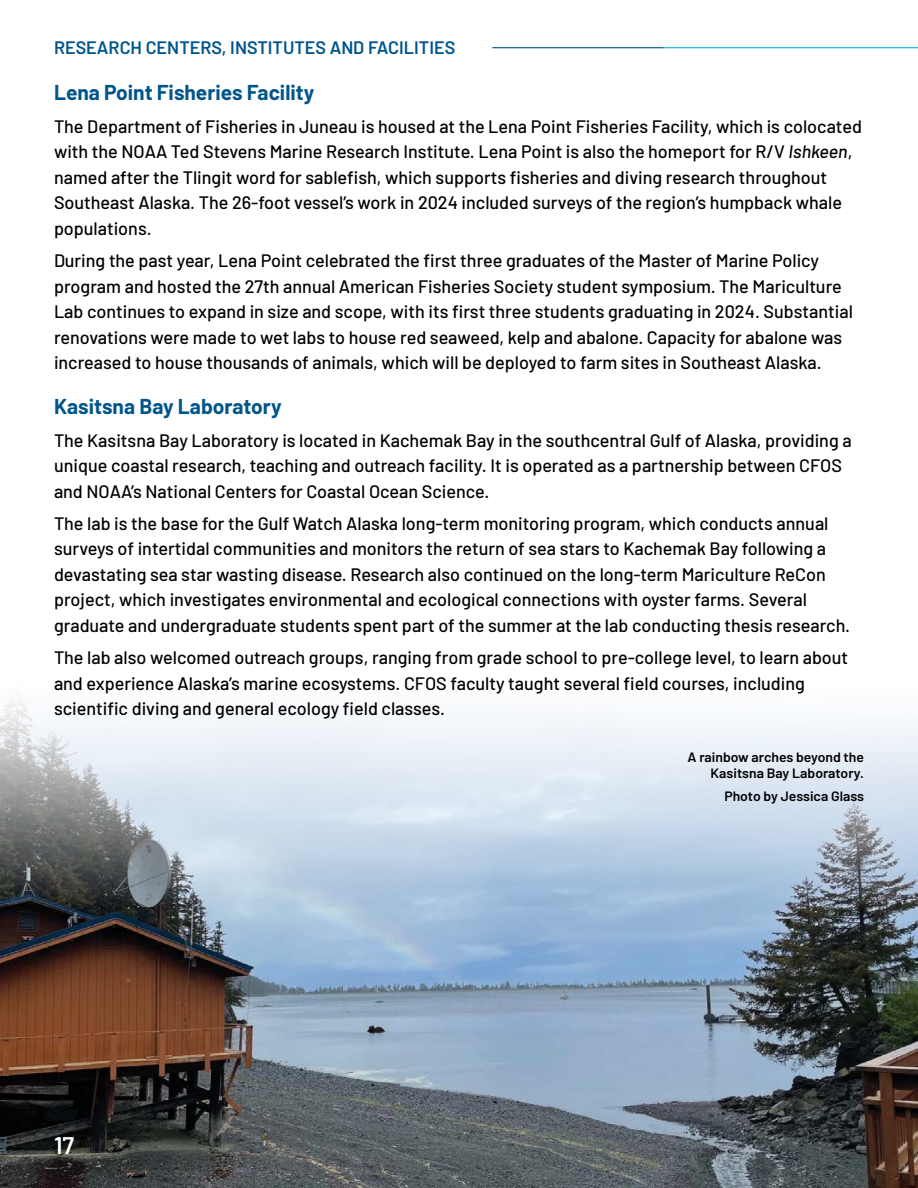
<style>
.page{position:relative;width:918px;height:1188px;background:#fff}
.page>*{position:absolute;margin:0;border:0;box-sizing:border-box;transform-origin:0 0}
.t1{font:600 24px "Barlow";color:#fff}
.t2{font:700 21px "Barlow";color:#00558b}
.t3{font:500 18px/25.5px "Barlow";color:#000}
.t4{font:600 18px "Barlow";color:#00558b}
.t5{font:600 13.5px/16.2px "Barlow";color:#000;text-align:right;scale:1.04 1}
.s1{font-style:italic}
</style>
<div class="page">
<hr style="left:492px;top:47px;width:172px;height:1px;background:#00558b">
<hr style="left:664px;top:47px;width:254px;height:1px;background:#00aeef">
<img style="left:0;top:934px;width:918px;height:254px">
<svg style="left:0;top:698px;width:918px;height:236px"></svg>
<p class="t4" style="left:54px;top:34px;width:403px">RESEARCH CENTERS, INSTITUTES AND FACILITIES</p>
<h2 class="t2" style="left:54px;top:77px;width:262px">Lena Point Fisheries Facility</h2>
<p class="t3" style="left:54px;top:112px;width:809px">The Department of Fisheries in Juneau is housed at the Lena Point Fisheries Facility, which is colocated with the NOAA Ted Stevens Marine Research Institute. Lena Point is also the homeport for R/V <span class="s1">Ishkeen</span>, named after the Tlingit word for sablefish, which supports fisheries and diving research throughout Southeast Alaska. The 26-foot vessel’s work in 2024 included surveys of the region’s humpback whale populations.</p>
<p class="t3" style="left:54px;top:246px;width:801px">During the past year, Lena Point celebrated the first three graduates of the Master of Marine Policy program and hosted the 27th annual American Fisheries Society student symposium. The Mariculture Lab continues to expand in size and scope, with its first three students graduating in 2024. Substantial renovations were made to wet labs to house red seaweed, kelp and abalone. Capacity for abalone was increased to house thousands of animals, which will be deployed to farm sites in Southeast Alaska.</p>
<h2 class="t2" style="left:54px;top:391px;width:229px">Kasitsna Bay Laboratory</h2>
<p class="t3" style="left:54px;top:426px;width:799px">The Kasitsna Bay Laboratory is located in Kachemak Bay in the southcentral Gulf of Alaska, providing a unique coastal research, teaching and outreach facility. It is operated as a partnership between CFOS and NOAA’s National Centers for Coastal Ocean Science.</p>
<p class="t3" style="left:54px;top:509px;width:798px">The lab is the base for the Gulf Watch Alaska long-term monitoring program, which conducts annual surveys of intertidal communities and monitors the return of sea stars to Kachemak Bay following a devastating sea star wasting disease. Research also continued on the long-term Mariculture ReCon project, which investigates environmental and ecological connections with oyster farms. Several graduate and undergraduate students spent part of the summer at the lab conducting thesis research.</p>
<p class="t3" style="left:54px;top:644px;width:796px">The lab also welcomed outreach groups, ranging from grade school to pre-college level, to learn about and experience Alaska’s marine ecosystems. CFOS faculty taught several field courses, including scientific diving and general ecology field classes.</p>
<p class="t5" style="left:687px;top:748px;width:171px">A rainbow arches beyond the<br>Kasitsna Bay Laboratory.</p>
<p class="t5" style="left:724px;top:787px;width:136px">Photo by Jessica Glass</p>
<p class="t1" style="left:54px;top:1128px;width:22px">17</p>
</div>
